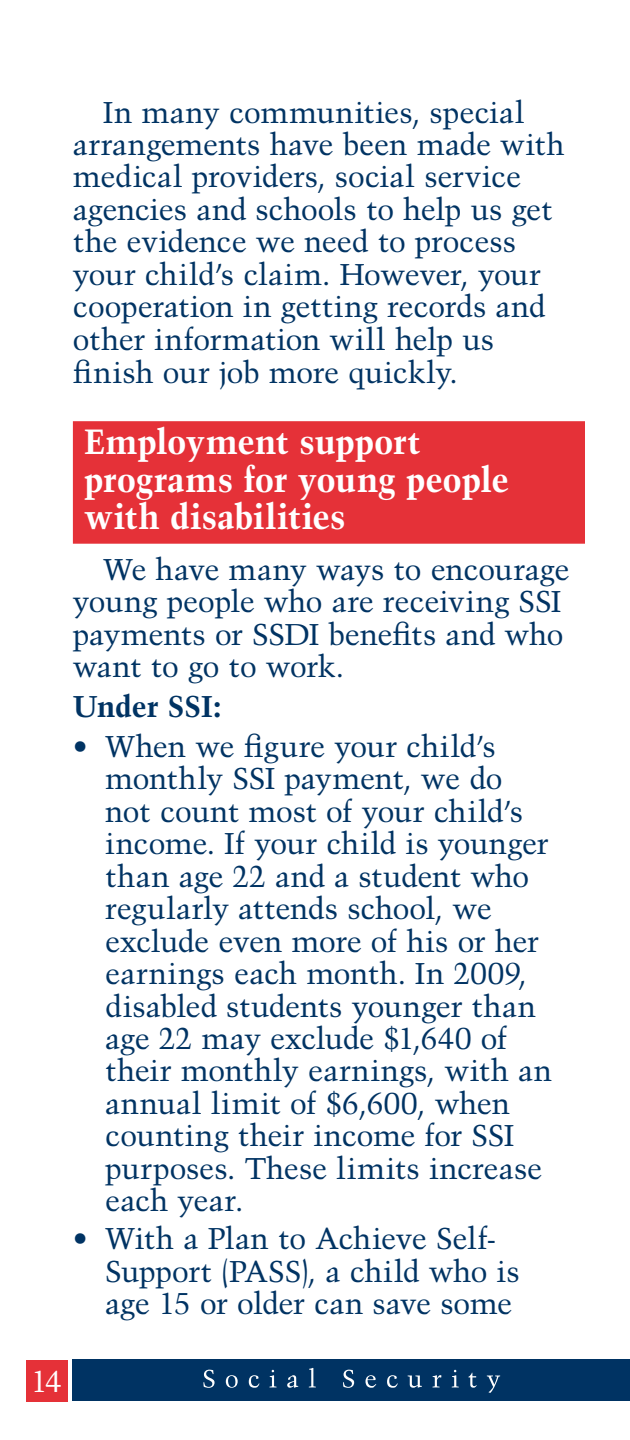
<style>
.page{position:relative;width:630px;height:1440px;background:#fff}
.page>*{position:absolute;margin:0;border:0;box-sizing:border-box;transform-origin:0 0}
.Header1_3lines{font:700 35px/37.5px "Trump Mediaeval";letter-spacing:-.005em;color:#fff}
._1st_bullet{font:30px/32.5px "Trump Mediaeval";letter-spacing:-.005em;color:#003363}
.t1{font:700 30px "Trump Mediaeval";letter-spacing:-.005em;color:#003363}
.t2{font:30px "Trump Mediaeval";color:#fff}
</style>
<div class="page">
<div style="left:26px;top:1360px;width:42px;height:42px;background:#e53138"></div>
<div style="left:73px;top:1359px;width:557px;height:42px;background:#003363"></div>
<svg style="left:203px;top:1368px;width:297px;height:25px"></svg>
<div style="left:73px;top:421px;width:512px;height:123px;background:#e53138"></div>
<p class="_1st_bullet" style="left:73px;top:95px;width:493px;text-indent:30px">In many communities, special arrangements have been made with medical providers, social service agencies and schools to help us get the evidence we need to process your child’s claim. However, your cooperation in getting records and other information will help us finish our job more quickly.</p>
<p class="Header1_3lines" style="left:84px;top:422px;width:426px">Employment support programs for young people with disabilities</p>
<p class="_1st_bullet" style="left:73px;top:553px;width:498px;text-indent:30px">We have many ways to encourage young people who are receiving SSI payments or SSDI benefits and who want to go to work.</p>
<p class="t1" style="left:73px;top:688px;width:150px">Under SSI:</p>
<p class="_1st_bullet" style="left:105px;top:729px;width:448px;text-indent:-32px">• When we figure your child’s monthly SSI payment, we do not count most of your child’s income. If your child is younger than age 22 and a student who regularly attends school, we exclude even more of his or her earnings each month. In 2009, disabled students younger than age 22 may exclude $1,640 of their monthly earnings, with an annual limit of $6,600, when counting their income for SSI purposes. These limits increase each year.</p>
<p class="_1st_bullet" style="left:105px;top:1222px;width:416px;text-indent:-32px">• With a Plan to Achieve Self-<br>Support (PASS), a child who is age 15 or older can save some</p>
<p class="t2" style="left:31px;top:1363px;width:32px">14</p>
</div>
